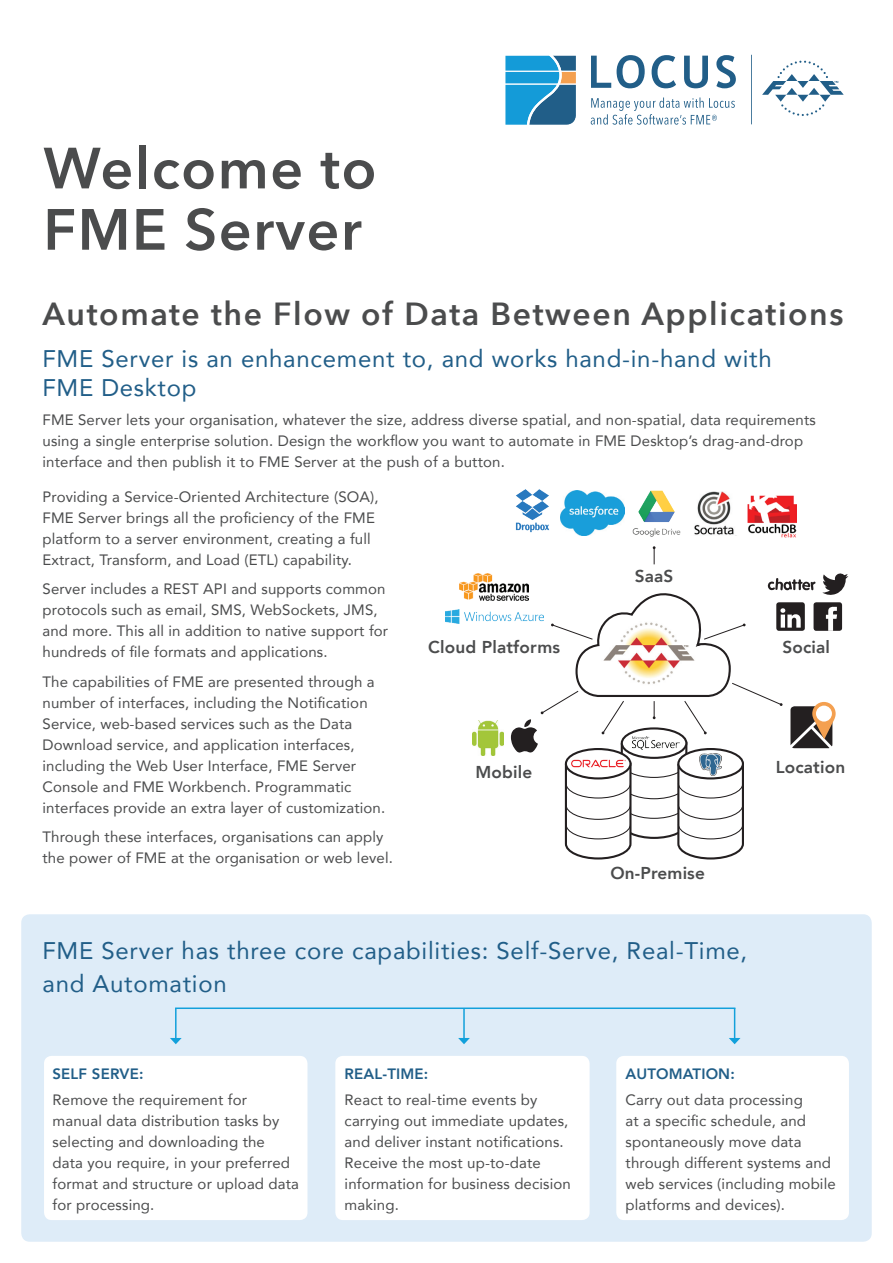
<style>
.page{position:relative;width:893px;height:1263px;background:#fff}
.page>*{position:absolute;margin:0;border:0;box-sizing:border-box;transform-origin:0 0}
.t1{font:600 57.45px/61.3px "Avenir Next";letter-spacing:.025em;color:#4b4c4d}
.t2{font:600 31.95px "Avenir Next";letter-spacing:.05em;color:#4b4c4d}
.t3{font:24px/28.5px "Avenir";letter-spacing:.03em;color:#215e88}
.t4{font:800 17.1px "Avenir";letter-spacing:.01em;color:#4b4c4d}
.t5{font:15px/21px "Avenir";letter-spacing:.01em;color:#4b4c4d}
.t6{font:800 15px "Avenir";letter-spacing:.01em;color:#215e88}
</style>
<div class="page">
<div style="left:21px;top:914px;width:851px;height:328px;background:#deecf8;border-radius:9px"></div>
<div style="left:615px;top:1055px;width:235px;height:166px;background:#fff;border-radius:9px"></div>
<div style="left:615px;top:1054px;width:235px;height:167px;border:2px solid #deecf8;border-radius:9px"></div>
<div style="left:335px;top:1055px;width:255px;height:166px;background:#fff;border-radius:9px"></div>
<div style="left:334px;top:1054px;width:257px;height:167px;border:2px solid #deecf8;border-radius:9px"></div>
<div style="left:43px;top:1055px;width:265px;height:166px;background:#fff;border-radius:9px"></div>
<div style="left:43px;top:1054px;width:266px;height:167px;border:2px solid #deecf8;border-radius:9px"></div>
<img style="left:473px;top:721px;width:31px;height:34px">
<svg style="left:653px;top:546px;width:2px;height:18px"></svg>
<svg style="left:511px;top:573px;width:337px;height:287px"></svg>
<img style="left:459px;top:573px;width:70px;height:27px">
<img style="left:445px;top:609px;width:98px;height:14px">
<img style="left:515px;top:489px;width:34px;height:44px">
<img style="left:560px;top:490px;width:64px;height:45px">
<img style="left:624px;top:490px;width:57px;height:47px">
<img style="left:694px;top:492px;width:40px;height:43px">
<img style="left:747px;top:495px;width:49px;height:43px">
<hr style="left:175px;top:1008px;width:2px;height:31px;background:#12a0db">
<svg style="left:170px;top:1038px;width:12px;height:6px"></svg>
<hr style="left:463px;top:1008px;width:2px;height:31px;background:#12a0db">
<svg style="left:458px;top:1038px;width:12px;height:6px"></svg>
<hr style="left:734px;top:1008px;width:1px;height:31px;background:#12a0db">
<svg style="left:729px;top:1038px;width:11px;height:6px"></svg>
<hr style="left:175px;top:1007px;width:560px;height:2px;background:#12a0db">
<svg style="left:505px;top:55px;width:71px;height:70px;background:#3892bd"></svg>
<svg style="left:591px;top:97px;width:144px;height:28px"></svg>
<svg style="left:762px;top:61px;width:82px;height:55px"></svg>
<svg style="left:591px;top:56px;width:20px;height:32px"></svg>
<svg style="left:617px;top:55px;width:28px;height:33px"></svg>
<svg style="left:652px;top:55px;width:24px;height:33px"></svg>
<svg style="left:684px;top:56px;width:24px;height:32px"></svg>
<svg style="left:716px;top:55px;width:20px;height:33px"></svg>
<hr style="left:751px;top:55px;width:1px;height:69px;background:#215e88">
<h1 class="t1" style="left:43px;top:136px;width:335px">Welcome to<br>FME Server</h1>
<h2 class="t2" style="left:43px;top:287px;width:802px">Automate the Flow of Data Between Applications</h2>
<h3 class="t3" style="left:43px;top:344px;width:731px">FME Server is an enhancement to, and works hand-in-hand with<br>FME Desktop</h3>
<p class="t5" style="left:43px;top:409px;width:775px">FME Server lets your organisation, whatever the size, address diverse spatial, and non-spatial, data requirements using a single enterprise solution. Design the workflow you want to automate in FME Desktop’s drag-and-drop interface and then publish it to FME Server at the push of a button.</p>
<p class="t5" style="left:43px;top:486px;width:338px">Providing a Service-Oriented Architecture (SOA), FME Server brings all the proficiency of the FME platform to a server environment, creating a full Extract, Transform, and Load (ETL) capability.</p>
<p class="t5" style="left:43px;top:578px;width:347px">Server includes a REST API and supports common protocols such as email, SMS, WebSockets, JMS, and more. This all in addition to native support for hundreds of file formats and applications.</p>
<p class="t5" style="left:43px;top:671px;width:344px">The capabilities of FME are presented through a number of interfaces, including the Notification Service, web-based services such as the Data Download service, and application interfaces, including the Web User Interface, FME Server Console and FME Workbench. Programmatic interfaces provide an extra layer of customization.</p>
<p class="t5" style="left:43px;top:826px;width:352px">Through these interfaces, organisations can apply the power of FME at the organisation or web level.</p>
<p class="t4" style="left:635px;top:562px;width:40px">SaaS</p>
<p class="t4" style="left:428px;top:634px;width:133px">Cloud Platforms</p>
<p class="t4" style="left:782px;top:634px;width:49px">Social</p>
<p class="t4" style="left:475px;top:759px;width:58px">Mobile</p>
<p class="t4" style="left:776px;top:754px;width:71px">Location</p>
<p class="t4" style="left:610px;top:859px;width:96px">On-Premise</p>
<h3 class="t3" style="left:43px;top:933px;width:706px;line-height:33px">FME Server has three core capabilities: Self-Serve, Real-Time, and Automation</h3>
<p class="t6" style="left:53px;top:1062px;width:92px">SELF SERVE:</p>
<p class="t5" style="left:53px;top:1088px;width:248px">Remove the requirement for manual data distribution tasks by selecting and downloading the data you require, in your preferred format and structure or upload data for processing.</p>
<p class="t6" style="left:345px;top:1062px;width:85px">REAL-TIME:</p>
<p class="t5" style="left:345px;top:1088px;width:228px">React to real-time events by carrying out immediate updates, and deliver instant notifications.<br>Receive the most up-to-date information for business decision making.</p>
<p class="t6" style="left:626px;top:1062px;width:111px">AUTOMATION:</p>
<p class="t5" style="left:626px;top:1088px;width:212px">Carry out data processing<br>at a specific schedule, and spontaneously move data through different systems and web services (including mobile platforms and devices).</p>
</div>
